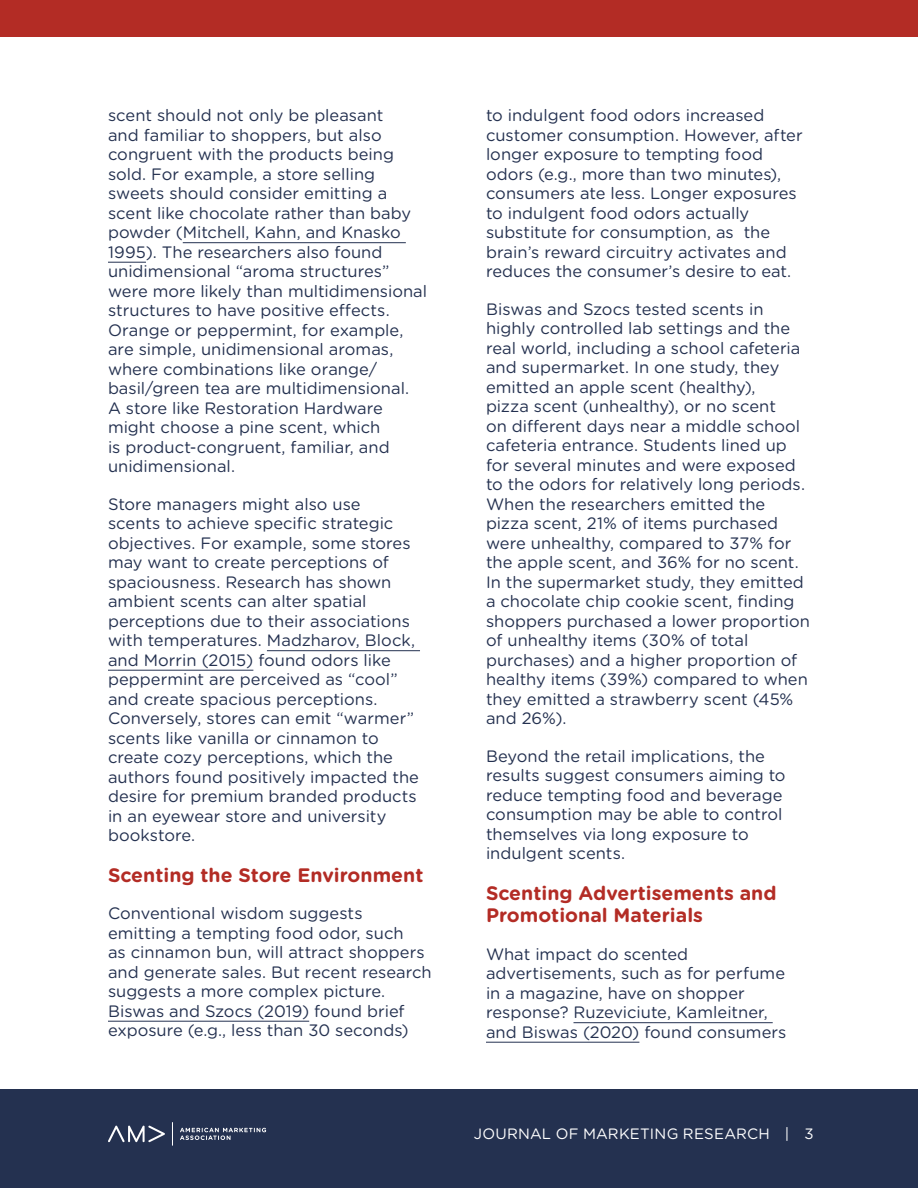
<style>
.page{position:relative;width:918px;height:1188px;background:#fff}
.page>*{position:absolute;margin:0;border:0;box-sizing:border-box;transform-origin:0 0}
.t1{font:700 19.5px/22.5px "Gotham Rounded";color:#b32c25}
.t2{font:16.5px/19.5px "Gotham Rounded";color:#243150}
.t3{font:15px "Gotham Rounded";letter-spacing:.015em;color:#fff}
</style>
<div class="page">
<div style="left:0;top:0;width:918px;height:37px;background:#b32c25"></div>
<div style="left:0;top:1089px;width:918px;height:99px;background:#243150"></div>
<svg style="left:108px;top:1125px;width:57px;height:17px"></svg>
<svg style="left:180px;top:1128px;width:86px;height:12px"></svg>
<svg style="left:172px;top:1122px;width:1px;height:24px"></svg>
<hr style="left:183px;top:242px;width:223px;height:1px;background:#243150">
<hr style="left:108px;top:262px;width:38px;height:1px;background:#243150">
<hr style="left:267px;top:650px;width:153px;height:1px;background:#243150">
<hr style="left:108px;top:670px;width:145px;height:1px;background:#243150">
<hr style="left:108px;top:1021px;width:201px;height:1px;background:#243150">
<hr style="left:574px;top:1022px;width:199px;height:1px;background:#243150">
<hr style="left:486px;top:1042px;width:153px;height:1px;background:#243150">
<p class="t2" style="left:108px;top:105px;width:321px">scent should not only be pleasant<br>and familiar to shoppers, but also congruent with the products being sold. For example, a store selling sweets should consider emitting a scent like chocolate rather than baby powder (Mitchell, Kahn, and Knasko 1995). The researchers also found unidimensional “aroma structures” were more likely than multidimensional structures to have positive effects.<br>Orange or peppermint, for example, are simple, unidimensional aromas, where combinations like orange/ basil/green tea are multidimensional.<br>A store like Restoration Hardware might choose a pine scent, which<br>is product-congruent, familiar, and unidimensional.</p>
<p class="t2" style="left:108px;top:493px;width:313px">Store managers might also use<br>scents to achieve specific strategic objectives. For example, some stores may want to create perceptions of spaciousness. Research has shown ambient scents can alter spatial perceptions due to their associations with temperatures. Madzharov, Block, and Morrin (2015) found odors like peppermint are perceived as “cool” and create spacious perceptions.<br>Conversely, stores can emit “warmer” scents like vanilla or cinnamon to create cozy perceptions, which the authors found positively impacted the desire for premium branded products in an eyewear store and university bookstore.</p>
<p class="t1" style="left:108px;top:863px;width:317px">Scenting the Store Environment</p>
<p class="t2" style="left:108px;top:903px;width:325px">Conventional wisdom suggests emitting a tempting food odor, such<br>as cinnamon bun, will attract shoppers and generate sales. But recent research suggests a more complex picture.<br>Biswas and Szocs (2019) found brief exposure (e.g., less than 30 seconds)</p>
<p class="t2" style="left:486px;top:105px;width:318px">to indulgent food odors increased customer consumption. However, after longer exposure to tempting food odors (e.g., more than two minutes), consumers ate less. Longer exposures to indulgent food odors actually substitute for consumption, as the brain’s reward circuitry activates and reduces the consumer’s desire to eat.</p>
<p class="t2" style="left:486px;top:298px;width:325px">Biswas and Szocs tested scents in highly controlled lab settings and the real world, including a school cafeteria and supermarket. In one study, they emitted an apple scent (healthy),<br>pizza scent (unhealthy), or no scent<br>on different days near a middle school cafeteria entrance. Students lined up for several minutes and were exposed to the odors for relatively long periods.<br>When the researchers emitted the pizza scent, 21% of items purchased were unhealthy, compared to 37% for the apple scent, and 36% for no scent.<br>In the supermarket study, they emitted a chocolate chip cookie scent, finding shoppers purchased a lower proportion of unhealthy items (30% of total purchases) and a higher proportion of healthy items (39%) compared to when they emitted a strawberry scent (45% and 26%).</p>
<p class="t2" style="left:486px;top:745px;width:301px">Beyond the retail implications, the results suggest consumers aiming to reduce tempting food and beverage consumption may be able to control themselves via long exposure to indulgent scents.</p>
<p class="t1" style="left:486px;top:881px;width:292px">Scenting Advertisements and<br>Promotional Materials</p>
<p class="t2" style="left:486px;top:943px;width:302px">What impact do scented advertisements, such as for perfume in a magazine, have on shopper response? Ruzeviciute, Kamleitner, and Biswas (2020) found consumers</p>
<p class="t3" style="left:474px;top:1124px;width:341px">JOURNAL OF MARKETING RESEARCH | 3</p>
</div>
